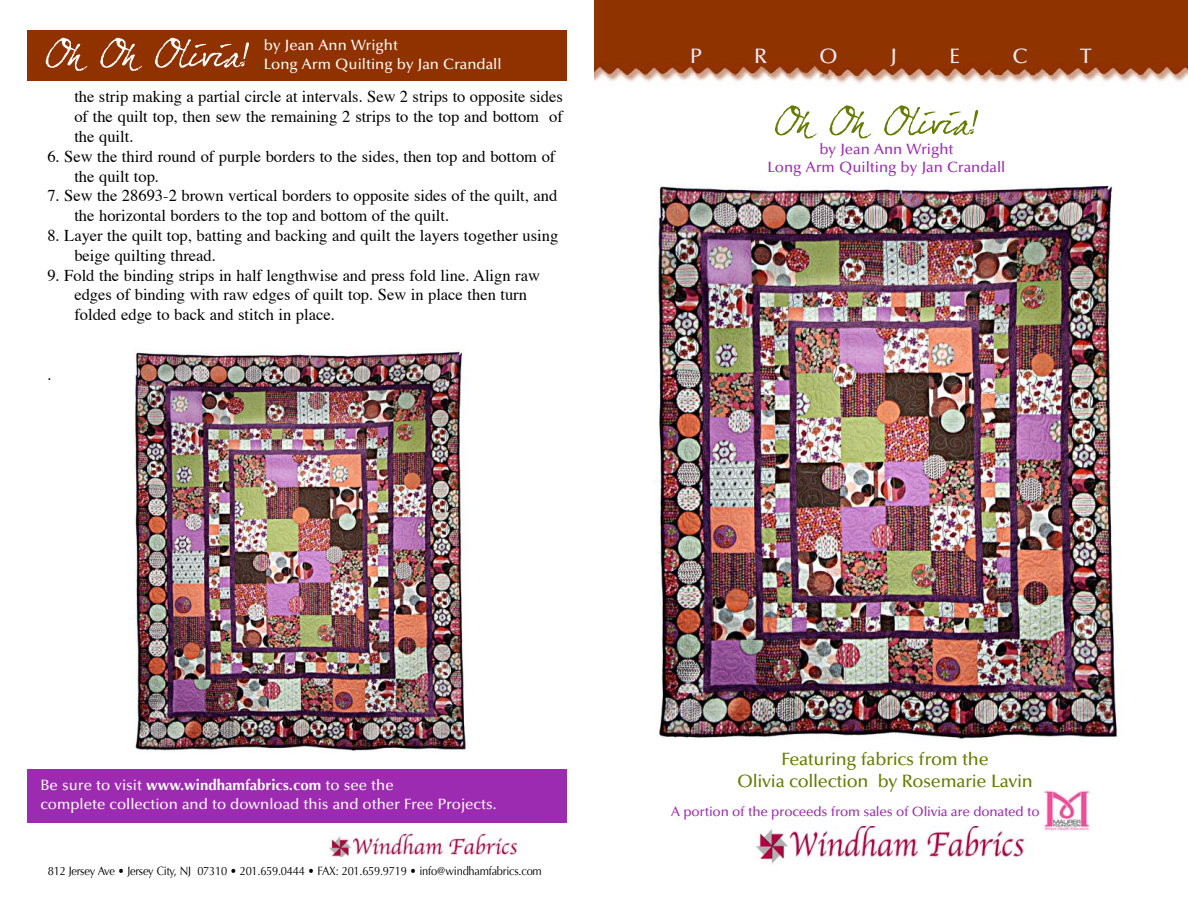
<style>
.page{position:relative;width:1188px;height:918px;background:#fff}
.page>*{position:absolute;margin:0;border:0;box-sizing:border-box;transform-origin:0 0}
.t1{font:500 21px "Optima";color:#f5eaf7}
.t2{font:500 18px/22px "Optima";letter-spacing:-.015em;color:#667b00;text-align:center}
.t3{font:16.5px/19.8px "Times";color:#000}
.t4{font:500 15px/18.9px "Optima";color:#fff}
.t5{font:500 15px/18.5px "Optima";color:#9d2cb1;text-align:center}
.t6{font:500 13.5px "Optima";letter-spacing:-.015em;color:#9d2cb1}
.t7{font:12px "Optima";letter-spacing:-.02em;color:#000;scale:.92 1}
.s1{font-weight:700}
</style>
<div class="page">
<img style="left:595px;top:0;width:593px;height:84px">
<div style="left:27px;top:30px;width:540px;height:51px;background:#903100"></div>
<img style="left:330px;top:831px;width:188px;height:25px">
<img style="left:657px;top:186px;width:461px;height:553px">
<div style="left:27px;top:770px;width:539px;height:53px;background:#9d2bb1"></div>
<img style="left:756px;top:826px;width:270px;height:38px">
<img style="left:1043px;top:790px;width:47px;height:42px">
<svg style="left:775px;top:105px;width:203px;height:33px"></svg>
<svg style="left:46px;top:38px;width:203px;height:33px;background:#a3542c"></svg>
<img style="left:135px;top:348px;width:332px;height:404px">
<p class="t4" style="left:264px;top:37px;width:239px;line-height:18.5px">by Jean Ann Wright<br>Long Arm Quilting by Jan Crandall</p>
<p class="t3" style="left:74px;top:88px;width:490px;text-align:justify">the strip making a partial circle at intervals. Sew 2 strips to opposite sides of the quilt top, then sew the remaining 2 strips to the top and bottom of the quilt.</p>
<p class="t3" style="left:74px;top:148px;width:483px;text-indent:-27px">6. Sew the third round of purple borders to the sides, then top and bottom of the quilt top.</p>
<p class="t3" style="left:74px;top:187px;width:484px;text-indent:-27px">7. Sew the 28693-2 brown vertical borders to opposite sides of the quilt, and the horizontal borders to the top and bottom of the quilt.</p>
<p class="t3" style="left:74px;top:227px;width:485px;text-indent:-27px">8. Layer the quilt top, batting and backing and quilt the layers together using beige quilting thread.</p>
<p class="t3" style="left:74px;top:267px;width:467px;text-indent:-27px">9. Fold the binding strips in half lengthwise and press fold line. Align raw edges of binding with raw edges of quilt top. Sew in place then turn folded edge to back and stitch in place.</p>
<p class="t3" style="left:47px;top:366px;width:6px">.</p>
<p class="t1" style="left:690px;top:47px;width:13px">P</p>
<p class="t1" style="left:754px;top:47px;width:14px">R</p>
<p class="t1" style="left:819px;top:47px;width:20px">O</p>
<p class="t1" style="left:890px;top:47px;width:8px">J</p>
<p class="t1" style="left:950px;top:47px;width:12px">E</p>
<p class="t1" style="left:1013px;top:47px;width:17px">C</p>
<p class="t1" style="left:1080px;top:47px;width:13px">T</p>
<p class="t5" style="left:768px;top:141px;width:239px">by Jean Ann Wright<br>Long Arm Quilting by Jan Crandall</p>
<p class="t4" style="left:40px;top:777px;width:458px">Be sure to visit <span class="s1">www.windhamfabrics.com</span> to see the<br>complete collection and to download this and other Free Projects.</p>
<p class="t7" style="left:48px;top:864px;width:538px">812 Jersey Ave • Jersey City, NJ 07310 • 201.659.0444 • FAX: 201.659.9719 • info@windhamfabrics.com</p>
<p class="t2" style="left:737px;top:750px;width:297px">Featuring fabrics from the<br>Olivia collection by Rosemarie Lavin</p>
<p class="t6" style="left:671px;top:805px;width:370px">A portion of the proceeds from sales of Olivia are donated to</p>
</div>
